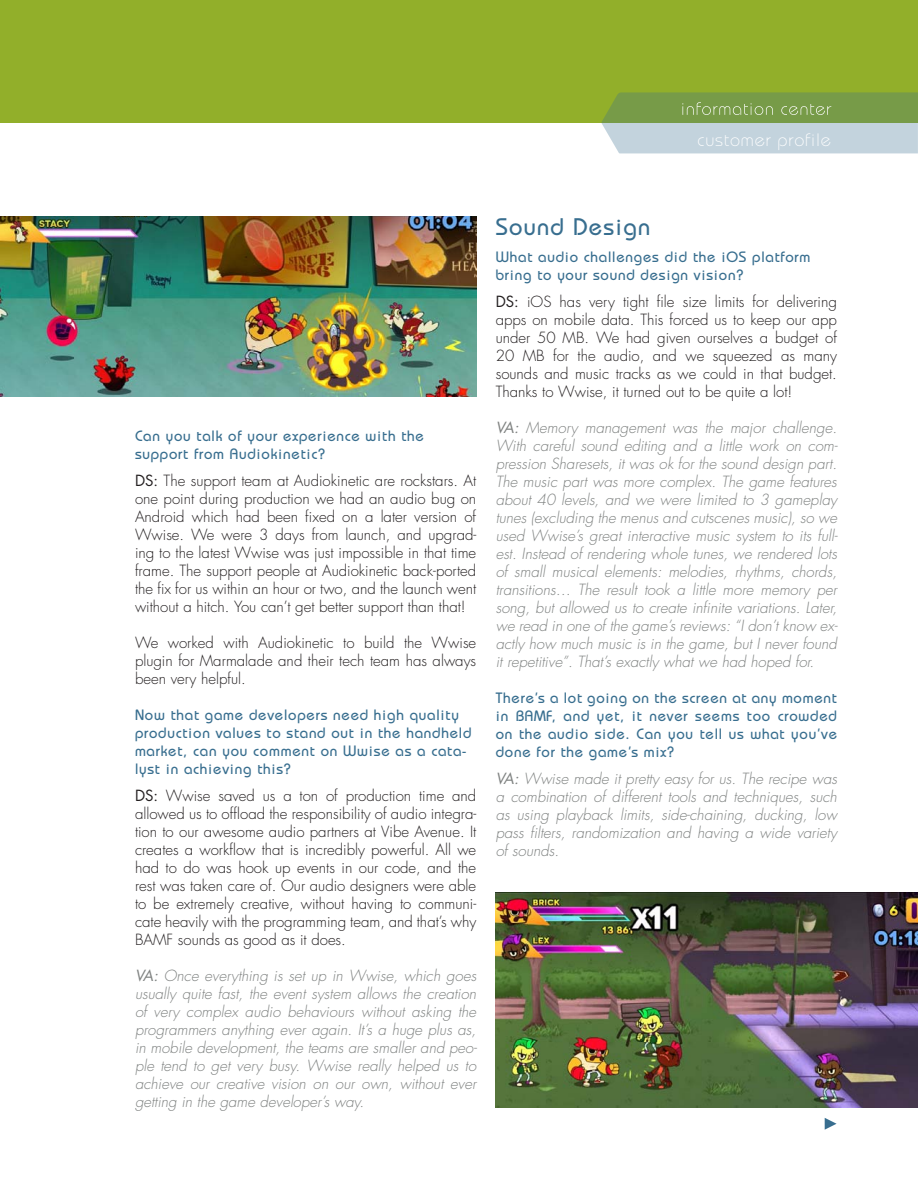
<style>
.page{position:relative;width:918px;height:1188px;background:#fff}
.page>*{position:absolute;margin:0;border:0;box-sizing:border-box;transform-origin:0 0}
.t1{font:500 24px "Bauhaus";letter-spacing:.055em;color:#386e8f}
.t2{font:300 18px "Bauhaus";letter-spacing:.05em;color:#fff}
.t3{font:italic 300 15px/18px "Futura Std";color:#7f8281;text-align:justify}
.t4{font:300 15px/18px "Futura Std";color:#231f20;text-align:justify}
.t5{font:500 15px/18px "Bauhaus";letter-spacing:.055em;color:#386e8f}
.s1{font-weight:400}
</style>
<div class="page">
<div style="left:0;top:0;width:918px;height:123px;background:#92af2a"></div>
<svg style="left:601px;top:92px;width:317px;height:61px;background:#9fb893"></svg>
<svg style="left:825px;top:1118px;width:12px;height:12px"></svg>
<img style="left:496px;top:892px;width:422px;height:215px">
<img style="left:0;top:216px;width:476px;height:180px">
<p class="t2" style="left:697px;top:129px;width:135px">customer profile</p>
<p class="t5" style="left:135px;top:427px;width:290px">Can you talk of your experience with the support from Audiokinetic?</p>
<p class="t4" style="left:135px;top:472px;width:343px"><span class="s1">DS:</span> The support team at Audiokinetic are rockstars. At one point during production we had an audio bug on Android which had been fixed on a later version of Wwise. We were 3 days from launch, and upgrad&shy;ing to the latest Wwise was just impossible in that time frame. The support people at Audiokinetic back-ported the fix for us within an hour or two, and the launch went without a hitch. You can’t get better support than that!</p>
<p class="t4" style="left:135px;top:634px;width:343px">We worked with Audiokinetic to build the Wwise plugin for Marmalade and their tech team has always been very helpful.</p>
<p class="t5" style="left:135px;top:706px;width:338px">Now that game developers need high quality production values to stand out in the handheld market, can you comment on Wwise as a cata&shy;lyst in achieving this?</p>
<p class="t4" style="left:135px;top:787px;width:343px"><span class="s1">DS:</span> Wwise saved us a ton of production time and allowed us to offload the responsibility of audio integra&shy;tion to our awesome audio partners at Vibe Avenue. It creates a workflow that is incredibly powerful. All we had to do was hook up events in our code, and the rest was taken care of. Our audio designers were able to be extremely creative, without having to communi&shy;cate heavily with the programming team, and that’s why BAMF sounds as good as it does.</p>
<p class="t3" style="left:135px;top:967px;width:344px"><span class="s1">VA:</span> Once everything is set up in Wwise, which goes usually quite fast, the event system allows the creation of very complex audio behaviours without asking the programmers anything ever again. It’s a huge plus as, in mobile development, the teams are smaller and peo&shy;ple tend to get very busy. Wwise really helped us to achieve our creative vision on our own, without ever getting in the game developer’s way.</p>
<p class="t1" style="left:496px;top:212px;width:156px">Sound Design</p>
<p class="t5" style="left:496px;top:247px;width:316px">What audio challenges did the iOS platform bring to your sound design vision?</p>
<p class="t4" style="left:496px;top:293px;width:343px"><span class="s1">DS:</span> iOS has very tight file size limits for delivering apps on mobile data. This forced us to keep our app under 50 MB. We had given ourselves a budget of 20 MB for the audio, and we squeezed as many sounds and music tracks as we could in that budget.<br>Thanks to Wwise, it turned out to be quite a lot!</p>
<p class="t3" style="left:496px;top:419px;width:344px"><span class="s1">VA:</span> Memory management was the major challenge.<br>With careful sound editing and a little work on com&shy;pression Sharesets, it was ok for the sound design part.<br>The music part was more complex. The game features about 40 levels, and we were limited to 3 gameplay tunes (excluding the menus and cutscenes music), so we used Wwise’s great interactive music system to its full&shy;est. Instead of rendering whole tunes, we rendered lots of small musical elements: melodies, rhythms, chords, transitions… The result took a little more memory per song, but allowed us to create infinite variations. Later, we read in one of the game’s reviews: “I don’t know ex&shy;actly how much music is in the game, but I never found it repetitive”. That’s exactly what we had hoped for.</p>
<p class="t5" style="left:496px;top:688px;width:343px;text-align:justify">There’s a lot going on the screen at any moment in BAMF, and yet, it never seems too crowded on the audio side. Can you tell us what you’ve done for the game’s mix?</p>
<p class="t3" style="left:496px;top:770px;width:343px"><span class="s1">VA:</span> Wwise made it pretty easy for us. The recipe was a combination of different tools and techniques, such as using playback limits, side-chaining, ducking, low pass filters, randomization and having a wide variety of sounds.</p>
</div>
